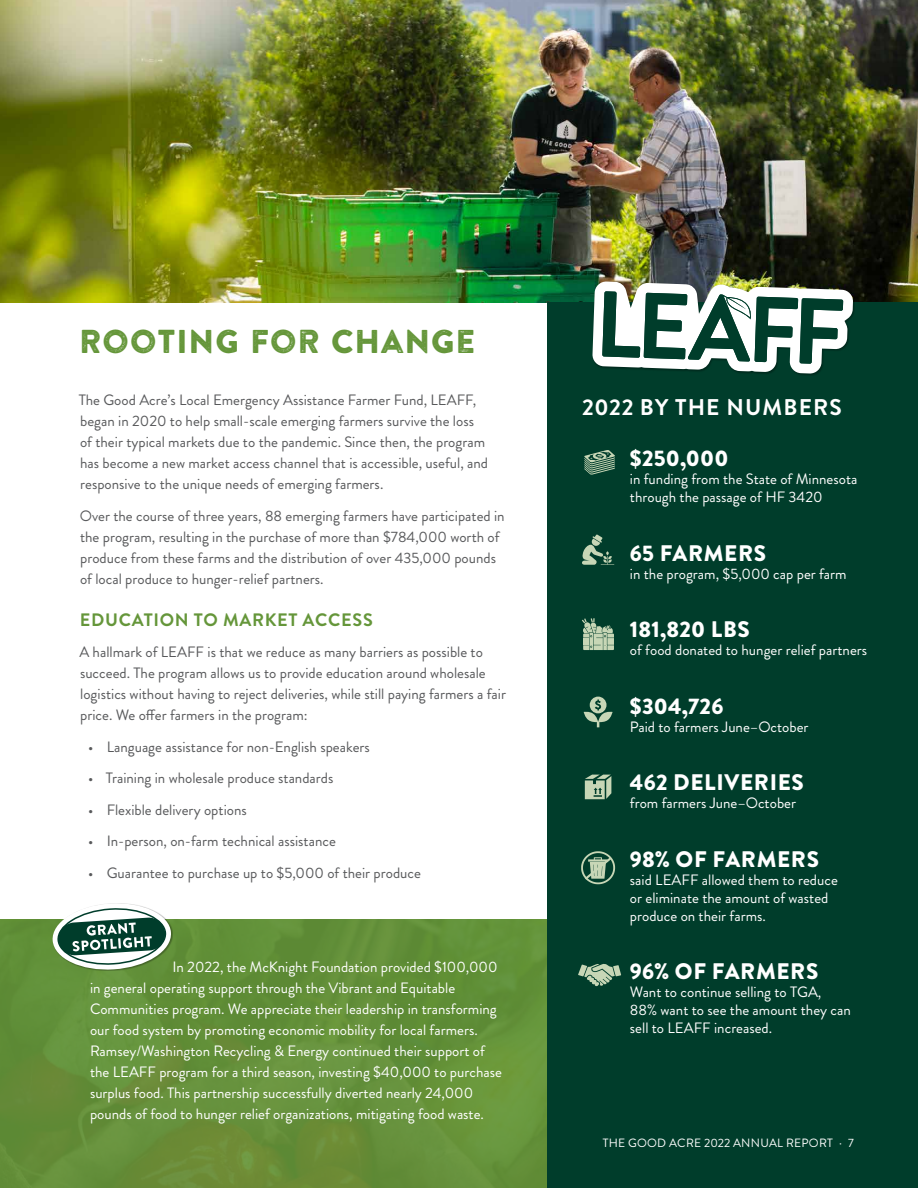
<style>
.page{position:relative;width:918px;height:1188px;background:#fff}
.page>*{position:absolute;margin:0;border:0;box-sizing:border-box;transform-origin:0 0}
.t1{font:33px "Brandon Printed One";color:#65963a}
.t2{font:700 22.65px "Brandon Grotesque";letter-spacing:.05em;color:#fff}
.t3{font:900 22.5px "Brandon Grotesque";letter-spacing:.03em;color:#fff}
.t4{font:900 22.5px "Brandon Grotesque";letter-spacing:.01em;color:#fff}
.t5{font:700 18px "Brandon Grotesque";letter-spacing:.04em;color:#65963a}
.t6{font:15px/21px "Brandon Grotesque";color:#58595b}
.t7{font:15px/21px "Brandon Grotesque";color:#fff}
.t8{font:12px "Brandon Grotesque";letter-spacing:.02em;color:#fff}
</style>
<div class="page">
<img style="left:0;top:0;width:918px;height:302px">
<img style="left:0;top:920px;width:548px;height:268px">
<div style="left:548px;top:302px;width:370px;height:886px;background:#003d2b"></div>
<svg style="left:51px;top:903px;width:121px;height:68px"></svg>
<svg style="left:584px;top:450px;width:31px;height:25px"></svg>
<svg style="left:584px;top:697px;width:29px;height:30px"></svg>
<svg style="left:582px;top:534px;width:32px;height:31px"></svg>
<svg style="left:582px;top:618px;width:32px;height:32px"></svg>
<svg style="left:585px;top:775px;width:26px;height:24px"></svg>
<svg style="left:581px;top:851px;width:34px;height:33px"></svg>
<svg style="left:578px;top:964px;width:43px;height:22px"></svg>
<div style="left:592px;top:282px;width:263px;height:94px;background:#000;opacity:.3"></div>
<svg style="left:592px;top:281px;width:261px;height:93px"></svg>
<h1 class="t1" style="left:79px;top:320px;width:399px">ROOTING FOR CHANGE</h1>
<p class="t6" style="left:79px;top:390px;width:411px">The Good Acre’s Local Emergency Assistance Farmer Fund, LEAFF, began in 2020 to help small-scale emerging farmers survive the loss of their typical markets due to the pandemic. Since then, the program has become a new market access channel that is accessible, useful, and responsive to the unique needs of emerging farmers.</p>
<p class="t6" style="left:80px;top:505px;width:427px">Over the course of three years, 88 emerging farmers have participated in the program, resulting in the purchase of more than $784,000 worth of produce from these farms and the distribution of over 435,000 pounds of local produce to hunger-relief partners.</p>
<p class="t5" style="left:80px;top:607px;width:294px">EDUCATION TO MARKET ACCESS</p>
<p class="t6" style="left:79px;top:642px;width:428px">A hallmark of LEAFF is that we reduce as many barriers as possible to succeed. The program allows us to provide education around wholesale logistics without having to reject deliveries, while still paying farmers a fair price. We offer farmers in the program:</p>
<p class="t6" style="left:88px;top:736px;width:283px">• Language assistance for non-English speakers</p>
<p class="t6" style="left:88px;top:768px;width:247px">• Training in wholesale produce standards</p>
<p class="t6" style="left:88px;top:799px;width:160px">• Flexible delivery options</p>
<p class="t6" style="left:88px;top:831px;width:249px">• In-person, on-farm technical assistance</p>
<p class="t6" style="left:88px;top:862px;width:334px">• Guarantee to purchase up to $5,000 of their produce</p>
<p class="t7" style="left:90px;top:957px;width:413px;text-indent:82px">In 2022, the McKnight Foundation provided $100,000 in general operating support through the Vibrant and Equitable Communities program. We appreciate their leadership in transforming our food system by promoting economic mobility for local farmers.<br>Ramsey/Washington Recycling &amp; Energy continued their support of the LEAFF program for a third season, investing $40,000 to purchase surplus food. This partnership successfully diverted nearly 24,000 pounds of food to hunger relief organizations, mitigating food waste.</p>
<h2 class="t2" style="left:582px;top:391px;width:261px">2022 BY THE NUMBERS</h2>
<h3 class="t3" style="left:630px;top:443px;width:100px">$250,000</h3>
<p class="t7" style="left:630px;top:470px;width:229px;line-height:18px">in funding from the State of Minnesota through the passage of HF 3420</p>
<h3 class="t3" style="left:630px;top:537px;width:138px">65 FARMERS</h3>
<p class="t7" style="left:630px;top:563px;width:218px">in the program, $5,000 cap per farm</p>
<h3 class="t4" style="left:630px;top:614px;width:121px">181,820 LBS</h3>
<p class="t7" style="left:630px;top:640px;width:239px">of food donated to hunger relief partners</p>
<h3 class="t3" style="left:630px;top:690px;width:95px">$304,726</h3>
<p class="t7" style="left:630px;top:716px;width:180px">Paid to farmers June–October</p>
<h3 class="t3" style="left:630px;top:767px;width:176px">462 DELIVERIES</h3>
<p class="t7" style="left:630px;top:793px;width:168px">from farmers June–October</p>
<h3 class="t3" style="left:630px;top:843px;width:191px">98% OF FARMERS</h3>
<p class="t7" style="left:630px;top:871px;width:210px;line-height:18px">said LEAFF allowed them to reduce or eliminate the amount of wasted produce on their farms.</p>
<h3 class="t3" style="left:630px;top:956px;width:190px">96% OF FARMERS</h3>
<p class="t7" style="left:630px;top:983px;width:222px;line-height:18px">Want to continue selling to TGA,<br>88% want to see the amount they can sell to LEAFF increased.</p>
<p class="t8" style="left:603px;top:1134px;width:253px">THE GOOD ACRE 2022 ANNUAL REPORT ∙ 7</p>
</div>
